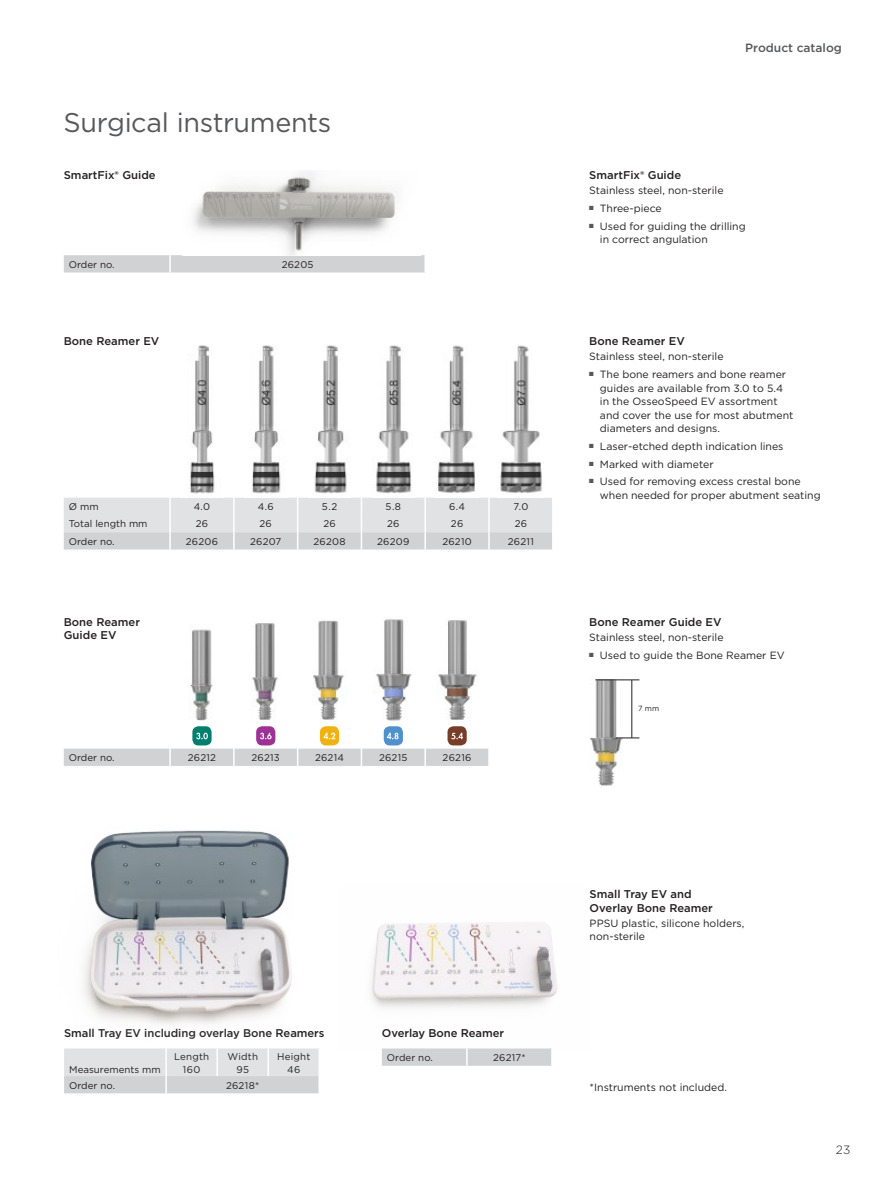
<style>
.page{position:relative;width:893px;height:1191px;background:#fff}
.page>*{position:absolute;margin:0;border:0;box-sizing:border-box;transform-origin:0 0}
.Heading_2_Gotham{font:27px "Gotham";letter-spacing:-.01em;color:#57585a}
.Subsection_title_Got{font:500 12px "Gotham";color:#57585a}
.t1{font:300 12px "Gotham";color:#231f20}
.Heading_Side{font:500 11.25px/13.5px "Gotham";color:#231f20}
.Heading_product{font:500 11.25px "Gotham";letter-spacing:-.005em;color:#231f20}
.Body_Side{font:10.5px/13.5px "Gotham";color:#231f20}
.Captions_Gotham_Book{font:10.5px "Gotham";color:#231f20}
.Product_info_2{font:9.75px "Gotham";letter-spacing:.025em;color:#231f20}
.Product_info_1{font:9.75px "Gotham";color:#231f20}
.Captions_Gotham_Book-2{font:7.5px "Gotham";color:#231f20}
</style>
<div class="page">
<div style="left:64px;top:255px;width:361px;height:17px;background:#d1d2d4"></div>
<img style="left:193px;top:171px;width:205px;height:84px">
<svg style="left:64px;top:498px;width:488px;height:51px;background:#dcdddf"></svg>
<img style="left:190px;top:345px;width:25px;height:149px">
<img style="left:252px;top:345px;width:29px;height:149px">
<img style="left:314px;top:345px;width:33px;height:149px">
<img style="left:376px;top:345px;width:36px;height:149px">
<img style="left:438px;top:345px;width:37px;height:148px">
<img style="left:500px;top:345px;width:42px;height:148px">
<img style="left:190px;top:629px;width:23px;height:92px">
<img style="left:252px;top:623px;width:26px;height:97px">
<img style="left:313px;top:620px;width:31px;height:100px">
<img style="left:376px;top:619px;width:36px;height:102px">
<img style="left:438px;top:620px;width:39px;height:100px">
<svg style="left:64px;top:726px;width:425px;height:40px"></svg>
<img style="left:426px;top:922px;width:131px;height:86px">
<svg style="left:64px;top:1068px;width:255px;height:25px;background:#d6d7d9"></svg>
<svg style="left:426px;top:1048px;width:126px;height:17px;background:#d3d4d5"></svg>
<img style="left:590px;top:680px;width:35px;height:107px">
<hr style="left:595px;top:679px;width:44px;height:1px;background:#231f20">
<svg style="left:616px;top:737px;width:23px;height:1px"></svg>
<hr style="left:632px;top:680px;width:1px;height:57px;background:#231f20">
<img style="left:64px;top:830px;width:362px;height:238px">
<p class="Heading_2_Gotham" style="left:64px;top:105px;width:269px">Surgical instruments</p>
<p class="Heading_Side" style="left:64px;top:168px;width:93px">SmartFix® Guide</p>
<p class="Product_info_1" style="left:69px;top:258px;width:47px">Order no.</p>
<p class="Product_info_2" style="left:282px;top:258px;width:33px">26205</p>
<p class="Heading_Side" style="left:64px;top:334px;width:97px">Bone Reamer EV</p>
<p class="Product_info_1" style="left:69px;top:500px;width:31px">Ø mm</p>
<p class="Product_info_2" style="left:194px;top:500px;width:18px">4.0</p>
<p class="Product_info_2" style="left:258px;top:500px;width:17px">4.6</p>
<p class="Product_info_2" style="left:322px;top:500px;width:17px">5.2</p>
<p class="Product_info_2" style="left:386px;top:500px;width:17px">5.8</p>
<p class="Product_info_2" style="left:449px;top:500px;width:18px">6.4</p>
<p class="Product_info_2" style="left:513px;top:500px;width:16px">7.0</p>
<p class="Product_info_1" style="left:69px;top:518px;width:80px">Total length mm</p>
<p class="Product_info_2" style="left:196px;top:518px;width:14px">26</p>
<p class="Product_info_2" style="left:260px;top:518px;width:14px">26</p>
<p class="Product_info_2" style="left:323px;top:518px;width:14px">26</p>
<p class="Product_info_2" style="left:387px;top:518px;width:14px">26</p>
<p class="Product_info_2" style="left:451px;top:518px;width:14px">26</p>
<p class="Product_info_2" style="left:515px;top:518px;width:14px">26</p>
<p class="Product_info_1" style="left:69px;top:535px;width:47px">Order no.</p>
<p class="Product_info_2" style="left:186px;top:535px;width:34px">26206</p>
<p class="Product_info_2" style="left:250px;top:535px;width:33px">26207</p>
<p class="Product_info_2" style="left:313px;top:535px;width:34px">26208</p>
<p class="Product_info_2" style="left:377px;top:535px;width:34px">26209</p>
<p class="Product_info_2" style="left:442px;top:535px;width:31px">26210</p>
<p class="Product_info_2" style="left:508px;top:535px;width:28px">26211</p>
<p class="Heading_Side" style="left:64px;top:615px;width:78px">Bone Reamer<br>Guide EV</p>
<p class="Product_info_1" style="left:69px;top:751px;width:47px">Order no.</p>
<p class="Product_info_2" style="left:188px;top:751px;width:30px">26212</p>
<p class="Product_info_2" style="left:252px;top:751px;width:30px">26213</p>
<p class="Product_info_2" style="left:315px;top:751px;width:30px">26214</p>
<p class="Product_info_2" style="left:379px;top:751px;width:30px">26215</p>
<p class="Product_info_2" style="left:443px;top:751px;width:30px">26216</p>
<p class="Heading_product" style="left:64px;top:1026px;width:262px">Small Tray EV including overlay Bone Reamers</p>
<p class="Heading_product" style="left:382px;top:1026px;width:124px">Overlay Bone Reamer</p>
<p class="Product_info_2" style="left:174px;top:1050px;width:37px">Length</p>
<p class="Product_info_2" style="left:227px;top:1050px;width:32px">Width</p>
<p class="Product_info_2" style="left:277px;top:1050px;width:35px">Height</p>
<p class="Product_info_1" style="left:69px;top:1062px;width:93px">Measurements mm</p>
<p class="Product_info_2" style="left:183px;top:1062px;width:19px">160</p>
<p class="Product_info_2" style="left:236px;top:1062px;width:14px">95</p>
<p class="Product_info_2" style="left:287px;top:1062px;width:15px">46</p>
<p class="Product_info_1" style="left:69px;top:1079px;width:47px">Order no.</p>
<p class="Product_info_2" style="left:226px;top:1079px;width:35px">26218*</p>
<p class="Product_info_1" style="left:387px;top:1051px;width:47px">Order no.</p>
<p class="Product_info_2" style="left:493px;top:1051px;width:34px">26217*</p>
<p class="Subsection_title_Got" style="left:745px;top:40px;width:98px">Product catalog</p>
<p class="Heading_Side" style="left:589px;top:168px;width:93px">SmartFix® Guide</p>
<p class="Body_Side" style="left:589px;top:184px;width:136px">Stainless steel, non-sterile</p>
<p class="Body_Side" style="left:589px;top:201px;width:74px"><sup>■</sup> Three-piece</p>
<p class="Body_Side" style="left:600px;top:219px;width:147px;text-indent:-11px"><sup>■</sup> Used for guiding the drilling in correct angulation</p>
<p class="Heading_Side" style="left:589px;top:334px;width:97px">Bone Reamer EV</p>
<p class="Body_Side" style="left:589px;top:349px;width:136px">Stainless steel, non-sterile</p>
<p class="Body_Side" style="left:600px;top:367px;width:195px;text-indent:-11px"><sup>■</sup> The bone reamers and bone reamer guides are available from 3.0 to 5.4 in the OsseoSpeed EV assortment and cover the use for most abutment diameters and designs.</p>
<p class="Body_Side" style="left:589px;top:439px;width:196px"><sup>■</sup> Laser-etched depth indication lines</p>
<p class="Body_Side" style="left:589px;top:457px;width:126px"><sup>■</sup> Marked with diameter</p>
<p class="Body_Side" style="left:600px;top:474px;width:222px;text-indent:-11px"><sup>■</sup> Used for removing excess crestal bone when needed for proper abutment seating</p>
<p class="Heading_Side" style="left:589px;top:615px;width:134px">Bone Reamer Guide EV</p>
<p class="Body_Side" style="left:589px;top:630px;width:136px">Stainless steel, non-sterile</p>
<p class="Body_Side" style="left:589px;top:648px;width:197px"><sup>■</sup> Used to guide the Bone Reamer EV</p>
<p class="Captions_Gotham_Book-2" style="left:638px;top:703px;width:22px">7 mm</p>
<p class="Heading_Side" style="left:590px;top:887px;width:125px">Small Tray EV and<br>Overlay Bone Reamer</p>
<p class="Body_Side" style="left:590px;top:916px;width:156px">PPSU plastic, silicone holders, non-sterile</p>
<p class="Captions_Gotham_Book" style="left:590px;top:1080px;width:139px">*Instruments not included.</p>
<p class="t1" style="left:836px;top:1142px;width:16px">23</p>
</div>
